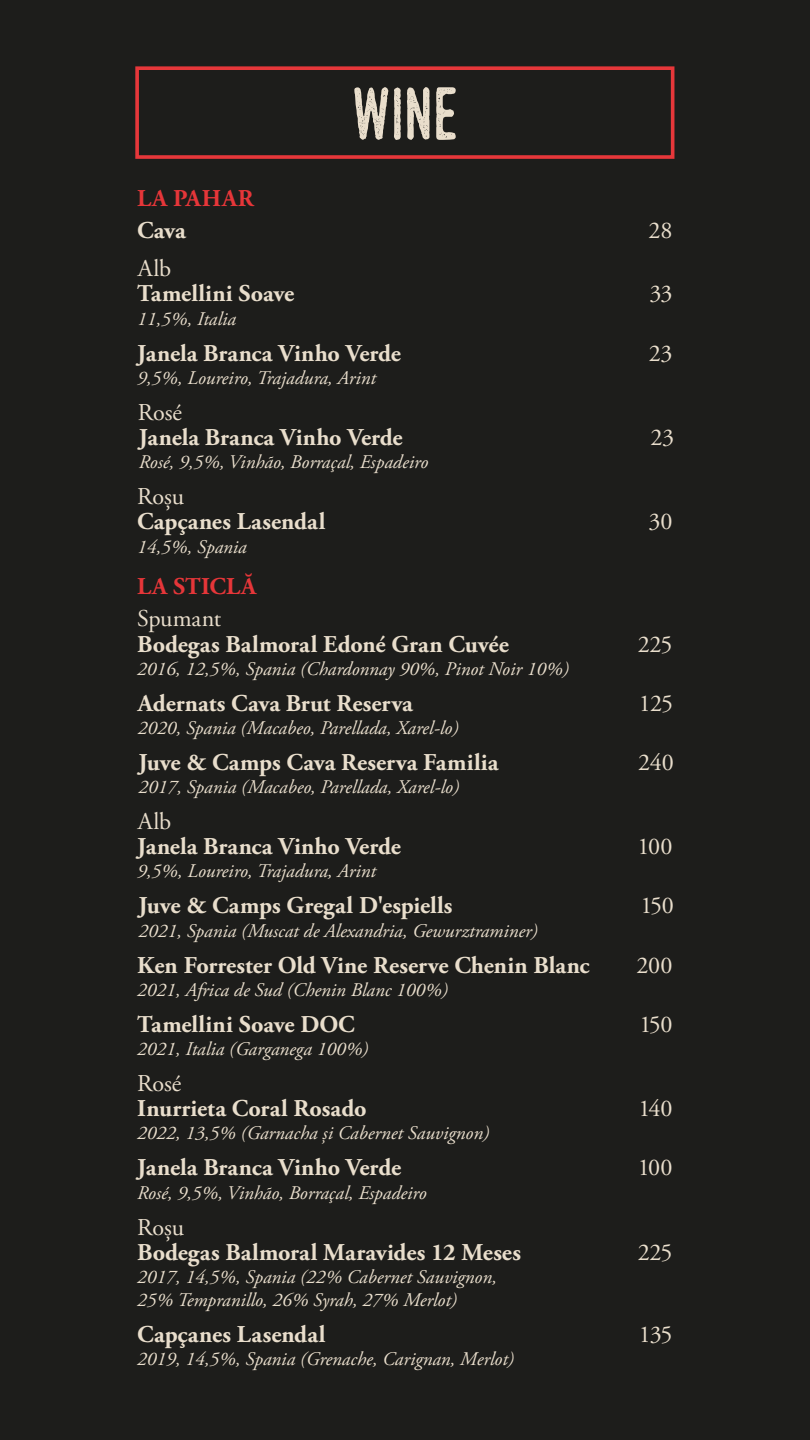
<style>
.page{position:relative;width:810px;height:1440px;background:#1d1d1b}
.page>*{position:absolute;margin:0;border:0;box-sizing:border-box;transform-origin:0 0}
.t1{font:72.3px "Swistblnk Monthoers";color:#e9decc}
.t2{font:700 24.08px "Adobe Garamond Pro";color:#e9decc}
.t3{font:24.08px "Adobe Garamond Pro";letter-spacing:-.005em;color:#e9decc}
.t4{font:700 24.08px "Adobe Garamond Pro";letter-spacing:.01em;color:#e63639}
.t5{font:700 24.08px "Adobe Garamond Pro";letter-spacing:.035em;color:#e63639}
.t6{font:italic 19.27px/23.2px "Adobe Garamond Pro";color:#e9decc}
</style>
<div class="page">
<div style="left:135px;top:66px;width:539px;height:93px;border:4px solid #e6373a"></div>
<p class="t5" style="left:137px;top:184px;width:118px">LA PAHAR</p>
<h1 class="t1" style="left:351px;top:69px;width:109px">WINE</h1>
<p class="t2" style="left:137px;top:216px;width:50px">Cava</p>
<p class="t3" style="left:649px;top:216px;width:25px">28</p>
<p class="t3" style="left:138px;top:254px;width:35px">Alb</p>
<p class="t2" style="left:137px;top:280px;width:159px">Tamellini Soave</p>
<p class="t3" style="left:649px;top:279px;width:25px">33</p>
<p class="t6" style="left:137px;top:307px;width:100px">11,5%, Italia</p>
<p class="t2" style="left:137px;top:339px;width:265px">Janela Branca Vinho Verde</p>
<p class="t3" style="left:649px;top:338px;width:25px">23</p>
<p class="t6" style="left:137px;top:367px;width:240px">9,5%, Loureiro, Trajadura, Arint</p>
<p class="t3" style="left:138px;top:398px;width:46px">Rosé</p>
<p class="t2" style="left:139px;top:423px;width:265px">Janela Branca Vinho Verde</p>
<p class="t3" style="left:650px;top:423px;width:25px">23</p>
<p class="t6" style="left:139px;top:451px;width:291px">Rosé, 9,5%, Vinhão, Borraçal, Espadeiro</p>
<p class="t3" style="left:137px;top:482px;width:49px">Roșu</p>
<p class="t2" style="left:137px;top:508px;width:190px">Capçanes Lasendal</p>
<p class="t3" style="left:649px;top:507px;width:25px">30</p>
<p class="t6" style="left:137px;top:535px;width:111px">14,5%, Spania</p>
<p class="t4" style="left:137px;top:573px;width:121px">LA STICLĂ</p>
<p class="t3" style="left:137px;top:604px;width:85px">Spumant</p>
<p class="t2" style="left:137px;top:630px;width:373px">Bodegas Balmoral Edoné Gran Cuvée</p>
<p class="t3" style="left:638px;top:630px;width:36px">225</p>
<p class="t6" style="left:137px;top:658px;width:433px">2016, 12,5%, Spania (Chardonnay 90%, Pinot Noir 10%)</p>
<p class="t2" style="left:138px;top:689px;width:277px">Adernats Cava Brut Reserva</p>
<p class="t3" style="left:639px;top:689px;width:36px">125</p>
<p class="t6" style="left:138px;top:717px;width:322px">2020, Spania (Macabeo, Parellada, Xarel-lo)</p>
<p class="t2" style="left:138px;top:748px;width:362px">Juve &amp; Camps Cava Reserva Familia</p>
<p class="t3" style="left:638px;top:748px;width:37px">240</p>
<p class="t6" style="left:138px;top:776px;width:322px">2017, Spania (Macabeo, Parellada, Xarel-lo)</p>
<p class="t3" style="left:138px;top:807px;width:35px">Alb</p>
<p class="t2" style="left:137px;top:833px;width:265px">Janela Branca Vinho Verde</p>
<p class="t3" style="left:638px;top:832px;width:36px">100</p>
<p class="t6" style="left:137px;top:860px;width:240px">9,5%, Loureiro, Trajadura, Arint</p>
<p class="t2" style="left:138px;top:892px;width:316px">Juve &amp; Camps Gregal D'espiells</p>
<p class="t3" style="left:641px;top:891px;width:35px">150</p>
<p class="t6" style="left:138px;top:919px;width:401px">2021, Spania (Muscat de Alexandria, Gewurztraminer)</p>
<p class="t2" style="left:137px;top:951px;width:454px">Ken Forrester Old Vine Reserve Chenin Blanc</p>
<p class="t3" style="left:636px;top:951px;width:38px">200</p>
<p class="t6" style="left:137px;top:979px;width:312px">2021, Africa de Sud (Chenin Blanc 100%)</p>
<p class="t2" style="left:137px;top:1010px;width:219px">Tamellini Soave DOC</p>
<p class="t3" style="left:639px;top:1010px;width:35px">150</p>
<p class="t6" style="left:137px;top:1038px;width:233px">2021, Italia (Garganega 100%)</p>
<p class="t3" style="left:137px;top:1069px;width:46px">Rosé</p>
<p class="t2" style="left:137px;top:1095px;width:231px">Inurrieta Coral Rosado</p>
<p class="t3" style="left:638px;top:1094px;width:36px">140</p>
<p class="t6" style="left:137px;top:1122px;width:353px">2022, 13,5% (Garnacha și Cabernet Sauvignon)</p>
<p class="t2" style="left:137px;top:1154px;width:265px">Janela Branca Vinho Verde</p>
<p class="t3" style="left:638px;top:1153px;width:36px">100</p>
<p class="t6" style="left:137px;top:1181px;width:291px">Rosé, 9,5%, Vinhão, Borraçal, Espadeiro</p>
<p class="t3" style="left:137px;top:1212px;width:49px">Roșu</p>
<p class="t2" style="left:137px;top:1238px;width:385px">Bodegas Balmoral Maravides 12 Meses</p>
<p class="t3" style="left:638px;top:1238px;width:36px">225</p>
<p class="t6" style="left:137px;top:1266px;width:361px">2017, 14,5%, Spania (22% Cabernet Sauvignon,<br>25% Tempranillo, 26% Syrah, 27% Merlot)</p>
<p class="t2" style="left:137px;top:1320px;width:190px">Capçanes Lasendal</p>
<p class="t3" style="left:639px;top:1320px;width:35px">135</p>
<p class="t6" style="left:137px;top:1348px;width:378px">2019, 14,5%, Spania (Grenache, Carignan, Merlot)</p>
</div>
